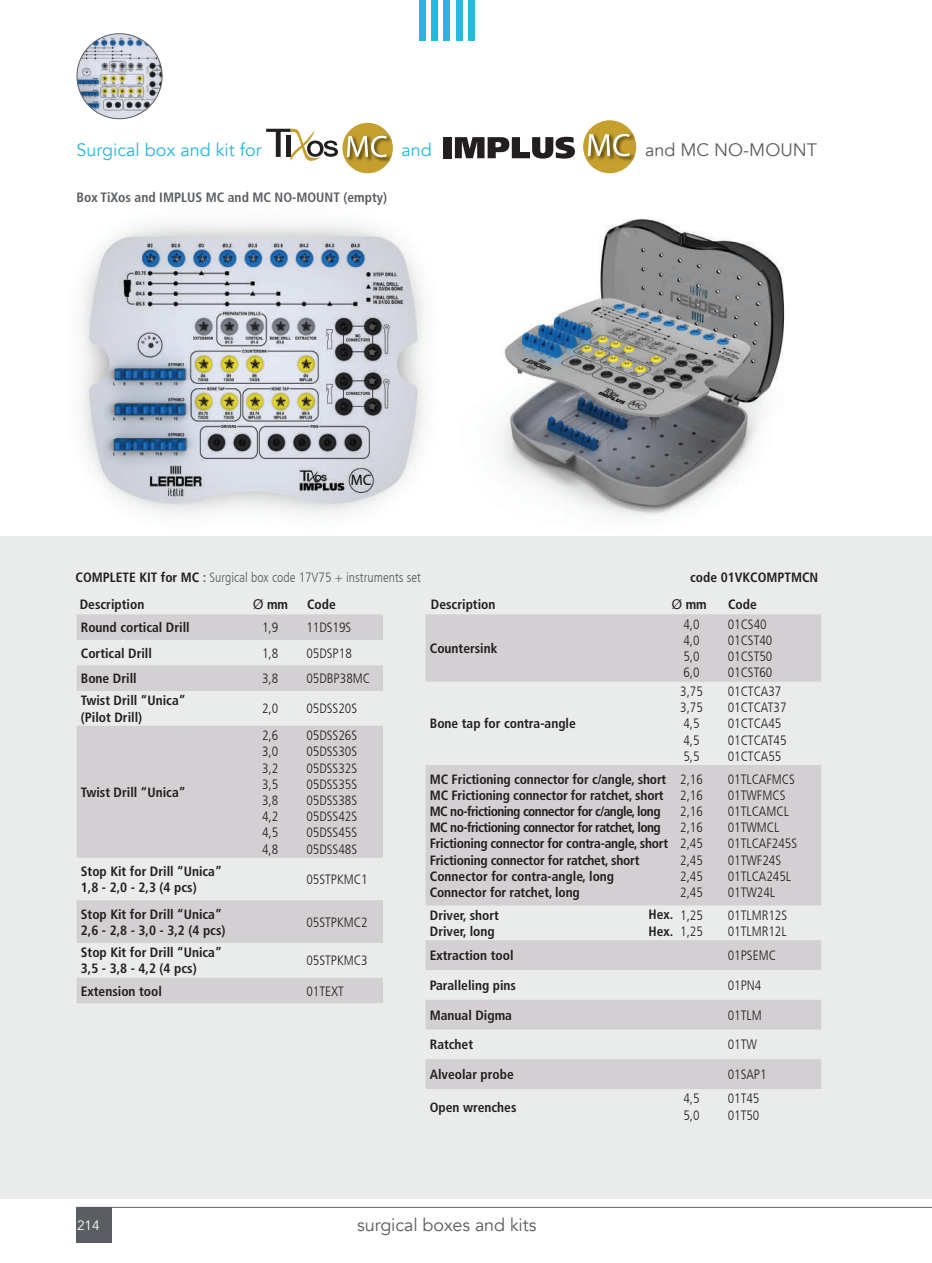
<style>
.page{position:relative;width:932px;height:1263px;background:#fff}
.page>*{position:absolute;margin:0;border:0;box-sizing:border-box;transform-origin:0 0}
.t1{font:18px "Avenir";letter-spacing:-.005em;color:#5a5d61}
.t2{font:18px "Avenir";color:#26b7e2}
.t3{font:300 condensed 13.5px/16.2px "Frutiger LT";color:#231f20}
.t4{font:700 condensed 13.5px/16.2px "Frutiger";color:#231f20}
.t5{font:700 condensed 13.5px/16.2px "Frutiger";letter-spacing:-.02em;color:#231f20}
.t6{font:300 condensed 13.5px "Frutiger LT";color:#5a5d61}
.t7{font:700 condensed 13.5px "Frutiger";color:#5a5d61}
.t8{font:13.5px "Avenir";color:#fff}
.s1{font-family:"Frutiger";font-weight:700;color:#231f20}
.s2{font-family:"Frutiger";font-weight:700}
.s3{font-family:"Helvetica Neue";font-weight:400;font-stretch:normal}
</style>
<div class="page">
<hr style="left:77px;top:1207px;width:854px;height:1px;background:#5a5d61">
<div style="left:77px;top:1207px;width:35px;height:35px;background:#5a5d61"></div>
<div style="left:419px;top:0;width:6px;height:41px;background:#26b7e2"></div>
<div style="left:431px;top:0;width:6px;height:41px;background:#26b7e2"></div>
<div style="left:443px;top:0;width:7px;height:41px;background:#26b7e2"></div>
<div style="left:456px;top:0;width:6px;height:41px;background:#26b7e2"></div>
<div style="left:468px;top:0;width:6px;height:41px;background:#26b7e2"></div>
<img style="left:77px;top:34px;width:85px;height:85px;border-radius:43px">
<div style="left:583px;top:120px;width:53px;height:53px;background:#c6a02e;border-radius:50%"></div>
<img style="left:587px;top:133px;width:47px;height:29px">
<svg style="left:587px;top:134px;width:42px;height:22px"></svg>
<div style="left:443px;top:137px;width:8px;height:21px;background:#231f20"></div>
<svg style="left:454px;top:137px;width:120px;height:22px"></svg>
<img style="left:82px;top:223px;width:342px;height:292px">
<img style="left:499px;top:219px;width:286px;height:300px">
<div style="left:342px;top:123px;width:51px;height:50px;background:#c6a02e;border-radius:50%"></div>
<img style="left:346px;top:135px;width:45px;height:27px">
<svg style="left:347px;top:136px;width:40px;height:21px"></svg>
<svg style="left:266px;top:129px;width:72px;height:32px"></svg>
<div style="left:0;top:536px;width:931px;height:663px;background:#eaebeb"></div>
<svg style="left:425px;top:614px;width:396px;height:475px;fill:#d2d0d2"></svg>
<svg style="left:77px;top:614px;width:306px;height:389px;fill:#d2d0d2"></svg>
<h1 class="t2" style="left:77px;top:139px;width:186px">Surgical box and kit for</h1>
<h1 class="t2" style="left:401px;top:139px;width:32px">and</h1>
<h1 class="t1" style="left:645px;top:139px;width:173px">and MC NO-MOUNT</h1>
<p class="t7" style="left:77px;top:190px;width:312px">Box TiXos and IMPLUS MC and MC NO-MOUNT (empty)</p>
<p class="t6" style="left:75px;top:569px;width:347px"><span class="s1">COMPLETE KIT for MC</span> <span class="s2">:</span> Surgical box code 17V75 + instruments set</p>
<p class="t4" style="left:690px;top:569px;width:130px">code 01VKCOMPTMCN</p>
<p class="t4" style="left:81px;top:619px;width:110px">Round cortical Drill</p>
<p class="t3" style="left:262px;top:620px;width:18px">1,9</p>
<p class="t3" style="left:306px;top:620px;width:46px">11DS19S</p>
<p class="t4" style="left:81px;top:645px;width:73px">Cortical Drill</p>
<p class="t3" style="left:262px;top:645px;width:18px">1,8</p>
<p class="t3" style="left:306px;top:645px;width:47px">05DSP18</p>
<p class="t4" style="left:81px;top:670px;width:57px">Bone Drill</p>
<p class="t3" style="left:262px;top:671px;width:18px">3,8</p>
<p class="t3" style="left:306px;top:671px;width:65px">05DBP38MC</p>
<p class="t4" style="left:81px;top:692px;width:106px">Twist Drill “Unica” (Pilot Drill)</p>
<p class="t3" style="left:262px;top:701px;width:18px">2,0</p>
<p class="t3" style="left:306px;top:701px;width:52px">05DSS20S</p>
<p class="t4" style="left:80px;top:596px;width:66px">Description</p>
<p class="t4" style="left:253px;top:596px;width:36px"><span class="s3">Ø</span> mm</p>
<p class="t4" style="left:307px;top:596px;width:30px">Code</p>
<p class="t4" style="left:431px;top:596px;width:66px">Description</p>
<p class="t4" style="left:671px;top:596px;width:36px"><span class="s3">Ø</span> mm</p>
<p class="t4" style="left:728px;top:596px;width:30px">Code</p>
<p class="t4" style="left:429px;top:640px;width:69px">Countersink</p>
<p class="t3" style="left:683px;top:616px;width:18px;text-align:justify">4,0<br>4,0<br>5,0<br>6,0</p>
<p class="t3" style="left:727px;top:616px;width:46px">01CS40<br>01CST40<br>01CST50<br>01CST60</p>
<p class="t3" style="left:680px;top:683px;width:24px">3,75<br>3,75<br>4,5<br>4,5<br>5,5</p>
<p class="t3" style="left:727px;top:683px;width:60px">01CTCA37<br>01CTCAT37<br>01CTCA45<br>01CTCAT45<br>01CTCA55</p>
<p class="t4" style="left:429px;top:716px;width:147px">Bone tap for contra-angle</p>
<p class="t3" style="left:262px;top:727px;width:18px;text-align:justify">2,6<br>3,0<br>3,2<br>3,5<br>3,8<br>4,2<br>4,5<br>4,8</p>
<p class="t3" style="left:306px;top:727px;width:52px;text-align:justify">05DSS26S 05DSS30S 05DSS32S 05DSS35S 05DSS38S 05DSS42S 05DSS45S 05DSS48S</p>
<p class="t5" style="left:429px;top:771px;width:240px">MC Frictioning connector for c/angle, short MC Frictioning connector for ratchet, short MC no-frictioning connector for c/angle, long MC no-frictioning connector for ratchet, long Frictioning connector for contra-angle, short Frictioning connector for ratchet, short Connector for contra-angle, long Connector for ratchet, long</p>
<p class="t3" style="left:680px;top:771px;width:24px;text-align:justify">2,16<br>2,16<br>2,16<br>2,16<br>2,45<br>2,45<br>2,45<br>2,45</p>
<p class="t3" style="left:727px;top:771px;width:71px">01TLCAFMCS<br>01TWFMCS<br>01TLCAMCL<br>01TWMCL<br>01TLCAF245S<br>01TWF24S<br>01TLCA245L<br>01TW24L</p>
<p class="t4" style="left:429px;top:907px;width:71px">Driver, short<br>Driver, long</p>
<p class="t3" style="left:680px;top:907px;width:24px">1,25<br>1,25</p>
<p class="t3" style="left:727px;top:907px;width:61px">01TLMR12S<br>01TLMR12L</p>
<p class="t4" style="left:429px;top:947px;width:85px">Extraction tool</p>
<p class="t3" style="left:727px;top:947px;width:50px">01PSEMC</p>
<p class="t4" style="left:429px;top:977px;width:88px">Paralleling pins</p>
<p class="t3" style="left:727px;top:977px;width:35px">01PN4</p>
<p class="t4" style="left:429px;top:1007px;width:84px">Manual Digma</p>
<p class="t3" style="left:727px;top:1007px;width:35px">01TLM</p>
<p class="t4" style="left:429px;top:1037px;width:45px">Ratchet</p>
<p class="t3" style="left:727px;top:1037px;width:31px">01TW</p>
<p class="t4" style="left:429px;top:1066px;width:85px">Alveolar probe</p>
<p class="t3" style="left:727px;top:1067px;width:40px">01SAP1</p>
<p class="t4" style="left:429px;top:1099px;width:88px">Open wrenches</p>
<p class="t3" style="left:683px;top:1091px;width:18px">4,5<br>5,0</p>
<p class="t3" style="left:727px;top:1091px;width:33px">01T45<br>01T50</p>
<p class="t4" style="left:81px;top:784px;width:106px">Twist Drill “Unica”</p>
<p class="t4" style="left:640px;top:798px;width:26px">Hex.</p>
<p class="t4" style="left:81px;top:863px;width:143px">Stop Kit for Drill “Unica”<br>1,8 - 2,0 - 2,3 (4 pcs)</p>
<p class="t3" style="left:306px;top:871px;width:63px">05STPKMC1</p>
<p class="t4" style="left:81px;top:906px;width:146px">Stop Kit for Drill “Unica”<br>2,6 - 2,8 - 3,0 - 3,2 (4 pcs)</p>
<p class="t3" style="left:306px;top:914px;width:63px">05STPKMC2</p>
<p class="t4" style="left:81px;top:944px;width:143px">Stop Kit for Drill “Unica”<br>3,5 - 3,8 - 4,2 (4 pcs)</p>
<p class="t3" style="left:306px;top:953px;width:63px">05STPKMC3</p>
<p class="t4" style="left:81px;top:983px;width:83px">Extension tool</p>
<p class="t3" style="left:306px;top:983px;width:39px">01TEXT</p>
<p class="t4" style="left:648px;top:906px;width:26px">Hex.<br>Hex.</p>
<p class="t8" style="left:77px;top:1217px;width:24px">214</p>
<h1 class="t1" style="left:357px;top:1214px;width:181px">surgical boxes and kits</h1>
</div>
